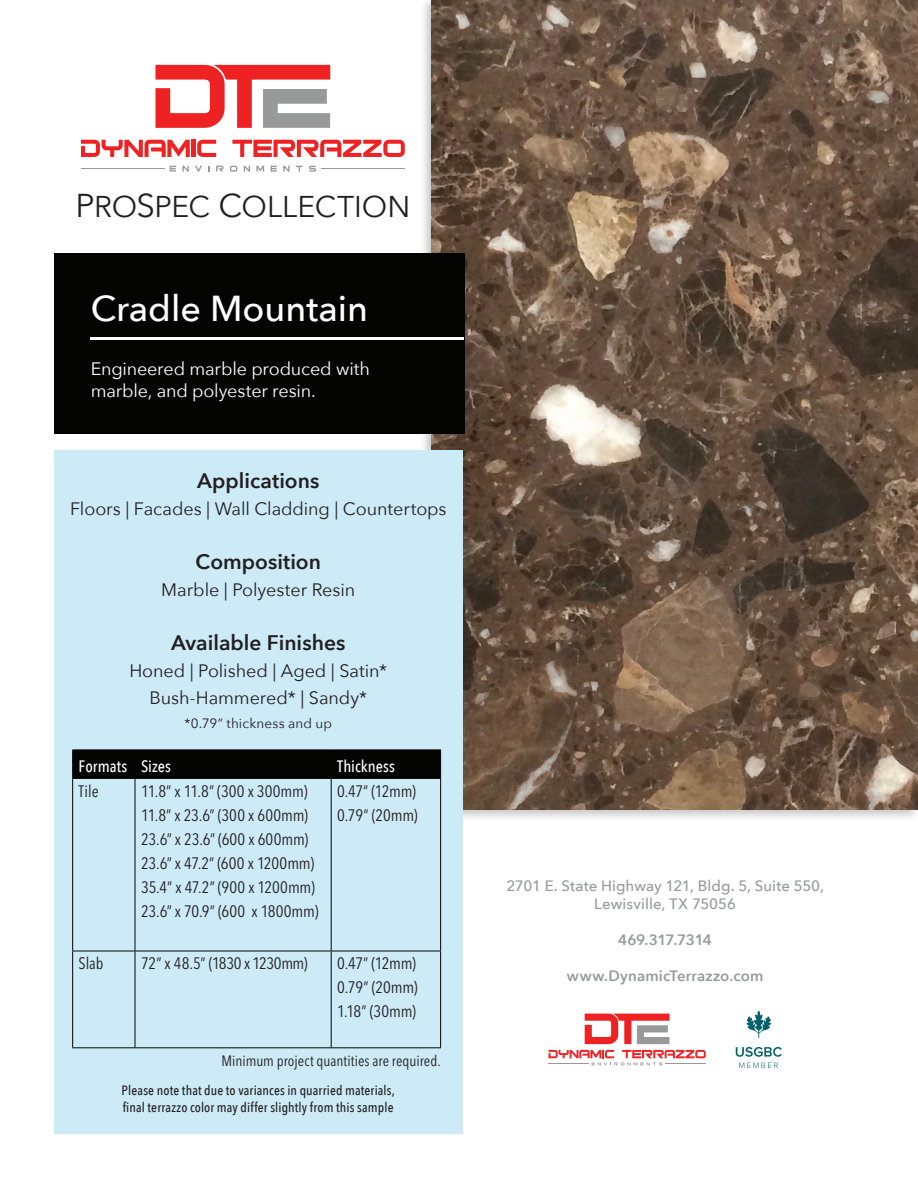
<style>
.page{position:relative;width:918px;height:1188px;background:#fff}
.page>*{position:absolute;margin:0;border:0;box-sizing:border-box;transform-origin:0 0}
.t1{font:500 36px "Avenir Next";color:#fff}
.t2{font:30px "Avenir Next";letter-spacing:-.005em;color:#231f20}
.t3{font:600 21px "Avenir Next";color:#231f20}
.t4{font:18px "Avenir Next";letter-spacing:-.005em;color:#231f20}
.t5{font:18px "Avenir Next";letter-spacing:-.01em;color:#fff}
.t6{font:condensed 16.5px "Avenir Next LT Pro";letter-spacing:-.01em;color:#231f20}
.t7{font:500 16.5px "Avenir Next Condensed";letter-spacing:.005em;color:#fff}
.t8{font:500 15px/18px "Avenir Next";letter-spacing:.005em;color:#989999;text-align:center}
.t9{font:condensed 15px "Avenir Next LT Pro";color:#231f20}
.t10{font:600 15px "Avenir Next";letter-spacing:.005em;color:#989999}
.t11{font:600 15px "Avenir Next";letter-spacing:-.03em;color:#989999}
.t12{font:500 13.5px "Avenir Next Condensed";letter-spacing:.01em;color:#231f20}
.t13{font:13.5px "Avenir Next";letter-spacing:.01em;color:#231f20}
.s1{font-size:33px}
</style>
<div class="page">
<div style="left:419px;top:0;width:499px;height:822px;background:#231f20;opacity:.26"></div>
<img style="left:432px;top:0;width:486px;height:810px">
<div style="left:54px;top:253px;width:410px;height:181px;background:#040503"></div>
<hr style="left:91px;top:337px;width:373px;height:3px;background:#fff">
<svg style="left:585px;top:1014px;width:85px;height:30px"></svg>
<svg style="left:549px;top:1050px;width:157px;height:15px"></svg>
<hr style="left:665px;top:1064px;width:41px;height:1px;background:#989999">
<hr style="left:549px;top:1064px;width:40px;height:1px;background:#989999">
<svg style="left:746px;top:1011px;width:25px;height:27px"></svg>
<svg style="left:736px;top:1047px;width:46px;height:10px"></svg>
<svg style="left:739px;top:1063px;width:39px;height:5px"></svg>
<div style="left:54px;top:450px;width:409px;height:684px;background:#ccebf7"></div>
<div style="left:72px;top:750px;width:369px;height:28px;background:#040503"></div>
<hr style="left:72px;top:778px;width:63px;height:1px;background:#040503">
<hr style="left:72px;top:779px;width:1px;height:172px;background:#040503">
<hr style="left:135px;top:778px;width:196px;height:1px;background:#040503">
<hr style="left:135px;top:779px;width:1px;height:172px;background:#040503">
<hr style="left:331px;top:778px;width:110px;height:1px;background:#040503">
<hr style="left:331px;top:779px;width:1px;height:172px;background:#040503">
<hr style="left:440px;top:779px;width:1px;height:172px;background:#040503">
<hr style="left:72px;top:951px;width:63px;height:1px;background:#040503">
<hr style="left:72px;top:951px;width:1px;height:96px;background:#040503">
<hr style="left:135px;top:951px;width:196px;height:1px;background:#040503">
<hr style="left:135px;top:951px;width:1px;height:96px;background:#040503">
<hr style="left:331px;top:951px;width:110px;height:1px;background:#040503">
<hr style="left:331px;top:951px;width:1px;height:96px;background:#040503">
<hr style="left:440px;top:951px;width:1px;height:96px;background:#040503">
<hr style="left:72px;top:1047px;width:63px;height:1px;background:#040503">
<hr style="left:135px;top:1047px;width:196px;height:1px;background:#040503">
<hr style="left:331px;top:1047px;width:110px;height:1px;background:#040503">
<svg style="left:156px;top:65px;width:174px;height:63px"></svg>
<svg style="left:81px;top:140px;width:109px;height:17px"></svg>
<hr style="left:191px;top:140px;width:4px;height:17px;background:#ee2123">
<svg style="left:197px;top:140px;width:19px;height:17px"></svg>
<svg style="left:232px;top:140px;width:173px;height:17px"></svg>
<svg style="left:170px;top:166px;width:6px;height:6px"></svg>
<svg style="left:182px;top:166px;width:7px;height:6px"></svg>
<svg style="left:195px;top:166px;width:7px;height:6px"></svg>
<svg style="left:208px;top:166px;width:2px;height:6px"></svg>
<svg style="left:216px;top:166px;width:8px;height:6px"></svg>
<svg style="left:230px;top:166px;width:7px;height:6px"></svg>
<svg style="left:244px;top:166px;width:6px;height:6px"></svg>
<svg style="left:256px;top:166px;width:8px;height:6px"></svg>
<svg style="left:271px;top:166px;width:6px;height:6px"></svg>
<svg style="left:283px;top:166px;width:7px;height:6px"></svg>
<svg style="left:296px;top:166px;width:7px;height:6px"></svg>
<svg style="left:309px;top:166px;width:7px;height:6px"></svg>
<hr style="left:321px;top:168px;width:84px;height:1px;background:#989999">
<hr style="left:81px;top:168px;width:84px;height:1px;background:#989999">
<h2 class="t2" style="left:76px;top:181px;width:336px"><span class="s1">P</span>RO<span class="s1">S</span>PEC <span class="s1">C</span>OLLECTION</h2>
<p class="t1" style="left:91px;top:277px;width:279px">Cradle Mountain</p>
<p class="t5" style="left:91px;top:354px;width:281px">Engineered marble produced with</p>
<p class="t5" style="left:91px;top:376px;width:226px">marble, and polyester resin.</p>
<p class="t3" style="left:197px;top:463px;width:124px">Applications</p>
<p class="t4" style="left:70px;top:494px;width:378px">Floors | Facades | Wall Cladding | Countertops</p>
<p class="t3" style="left:196px;top:544px;width:127px">Composition</p>
<p class="t4" style="left:161px;top:575px;width:196px">Marble | Polyester Resin</p>
<p class="t3" style="left:171px;top:625px;width:176px">Available Finishes</p>
<p class="t4" style="left:129px;top:656px;width:259px">Honed | Polished | Aged | Satin*</p>
<p class="t4" style="left:149px;top:683px;width:219px">Bush-Hammered* | Sandy*</p>
<p class="t13" style="left:185px;top:712px;width:149px">*0.79” thickness and up</p>
<p class="t7" style="left:79px;top:757px;width:50px">Formats</p>
<p class="t7" style="left:141px;top:757px;width:31px">Sizes</p>
<p class="t7" style="left:337px;top:757px;width:59px">Thickness</p>
<p class="t6" style="left:79px;top:781px;width:22px">Tile</p>
<p class="t6" style="left:141px;top:781px;width:168px">11.8” x 11.8” (300 x 300mm)</p>
<p class="t6" style="left:141px;top:805px;width:169px">11.8” x 23.6” (300 x 600mm)</p>
<p class="t6" style="left:141px;top:829px;width:169px">23.6” x 23.6” (600 x 600mm)</p>
<p class="t6" style="left:141px;top:853px;width:175px">23.6” x 47.2” (600 x 1200mm)</p>
<p class="t6" style="left:141px;top:877px;width:175px">35.4” x 47.2” (900 x 1200mm)</p>
<p class="t6" style="left:141px;top:901px;width:179px">23.6” x 70.9” (600 x 1800mm)</p>
<p class="t6" style="left:337px;top:781px;width:80px">0.47” (12mm)</p>
<p class="t6" style="left:337px;top:805px;width:82px">0.79” (20mm)</p>
<p class="t6" style="left:79px;top:954px;width:26px">Slab</p>
<p class="t6" style="left:141px;top:954px;width:168px">72” x 48.5” (1830 x 1230mm)</p>
<p class="t6" style="left:337px;top:954px;width:80px">0.47” (12mm)</p>
<p class="t6" style="left:337px;top:978px;width:82px">0.79” (20mm)</p>
<p class="t6" style="left:337px;top:1002px;width:80px">1.18” (30mm)</p>
<p class="t9" style="left:222px;top:1051px;width:221px">Minimum project quantities are required.</p>
<p class="t12" style="left:122px;top:1082px;width:275px">Please note that due to variances in quarried materials,</p>
<p class="t12" style="left:123px;top:1099px;width:272px">final terrazzo color may differ slightly from this sample</p>
<p class="t8" style="left:506px;top:876px;width:319px">2701 E. State Highway 121, Bldg. 5, Suite 550,<br>Lewisville, TX 75056</p>
<p class="t11" style="left:618px;top:927px;width:95px">469.317.7314</p>
<p class="t10" style="left:567px;top:963px;width:198px">www.DynamicTerrazzo.com</p>
</div>
